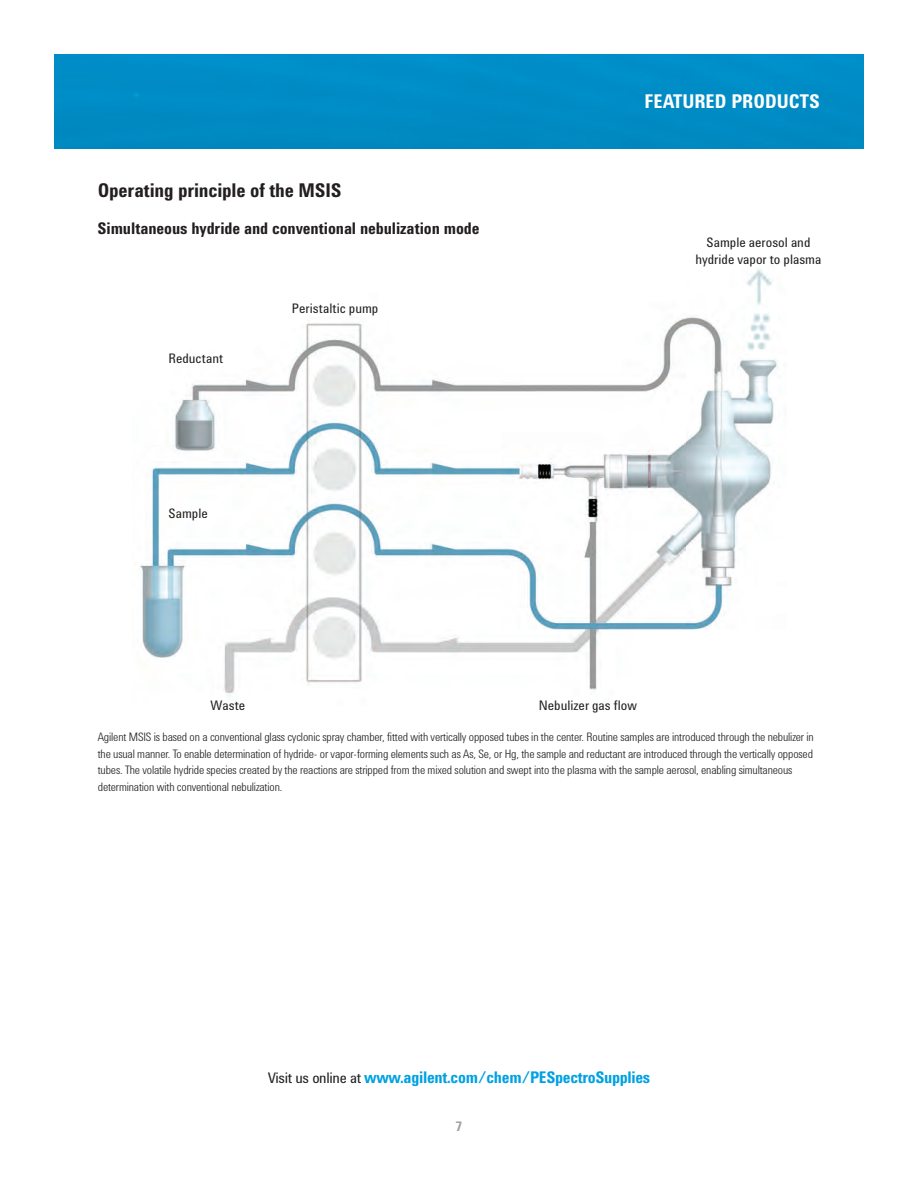
<style>
.page{position:relative;width:918px;height:1188px;background:#fff}
.page>*{position:absolute;margin:0;border:0;box-sizing:border-box;transform-origin:0 0}
.Heading_3{font:700 19.5px "Agilent Condensed CFF";letter-spacing:-.01em;color:#231f20}
.Page_Header_RIGHT{font:700 19.5px "Agilent Condensed CFF";color:#fff}
.CTA{font:700 16.5px "Agilent Condensed CFF";letter-spacing:-.02em;color:#00a1e3}
.Heading_3-2{font:700 16.5px "Agilent Condensed CFF";letter-spacing:-.005em;color:#231f20}
.Heading_3-3{font:13.5px/16.5px "Agilent Condensed CFF";color:#231f20;text-align:center}
.t1{font:700 13.5px "Agilent Condensed CFF";color:#a1a1a5}
.Caption_Left{font:300 12px/16.5px "Agilent Condensed CFF";letter-spacing:-.01em;color:#231f20}
.s1{font-weight:400;font-size:15px;color:#231f20}
</style>
<div class="page">
<div style="left:54px;top:54px;width:810px;height:94px;background:#008cc5"></div>
<img style="left:139px;top:269px;width:639px;height:427px">
<p class="Heading_3" style="left:98px;top:176px;width:245px">Operating principle of the MSIS</p>
<p class="Heading_3-2" style="left:98px;top:216px;width:384px">Simultaneous hydride and conventional nebulization mode</p>
<p class="Heading_3-3" style="left:168px;top:350px;width:56px">Reductant</p>
<p class="Heading_3-3" style="left:168px;top:504px;width:41px">Sample</p>
<p class="Heading_3-3" style="left:292px;top:299px;width:88px">Peristaltic pump</p>
<p class="Page_Header_RIGHT" style="left:644px;top:87px;width:177px">FEATURED PRODUCTS</p>
<p class="Heading_3-3" style="left:695px;top:234px;width:127px">Sample aerosol and hydride vapor to plasma</p>
<p class="Heading_3-3" style="left:539px;top:697px;width:100px">Nebulizer gas flow</p>
<p class="Heading_3-3" style="left:211px;top:697px;width:36px">Waste</p>
<p class="Caption_Left" style="left:98px;top:728px;width:718px">Agilent MSIS is based on a conventional glass cyclonic spray chamber, fitted with vertically opposed tubes in the center. Routine samples are introduced through the nebulizer in the usual manner. To enable determination of hydride- or vapor-forming elements such as As, Se, or Hg, the sample and reductant are introduced through the vertically opposed tubes. The volatile hydride species created by the reactions are stripped from the mixed solution and swept into the plasma with the sample aerosol, enabling simultaneous determination with conventional nebulization.</p>
<p class="CTA" style="left:268px;top:1065px;width:384px"><span class="s1">Visit us online at</span> www.agilent.com/chem/PESpectroSupplies</p>
<p class="t1" style="left:456px;top:1117px;width:8px">7</p>
</div>
